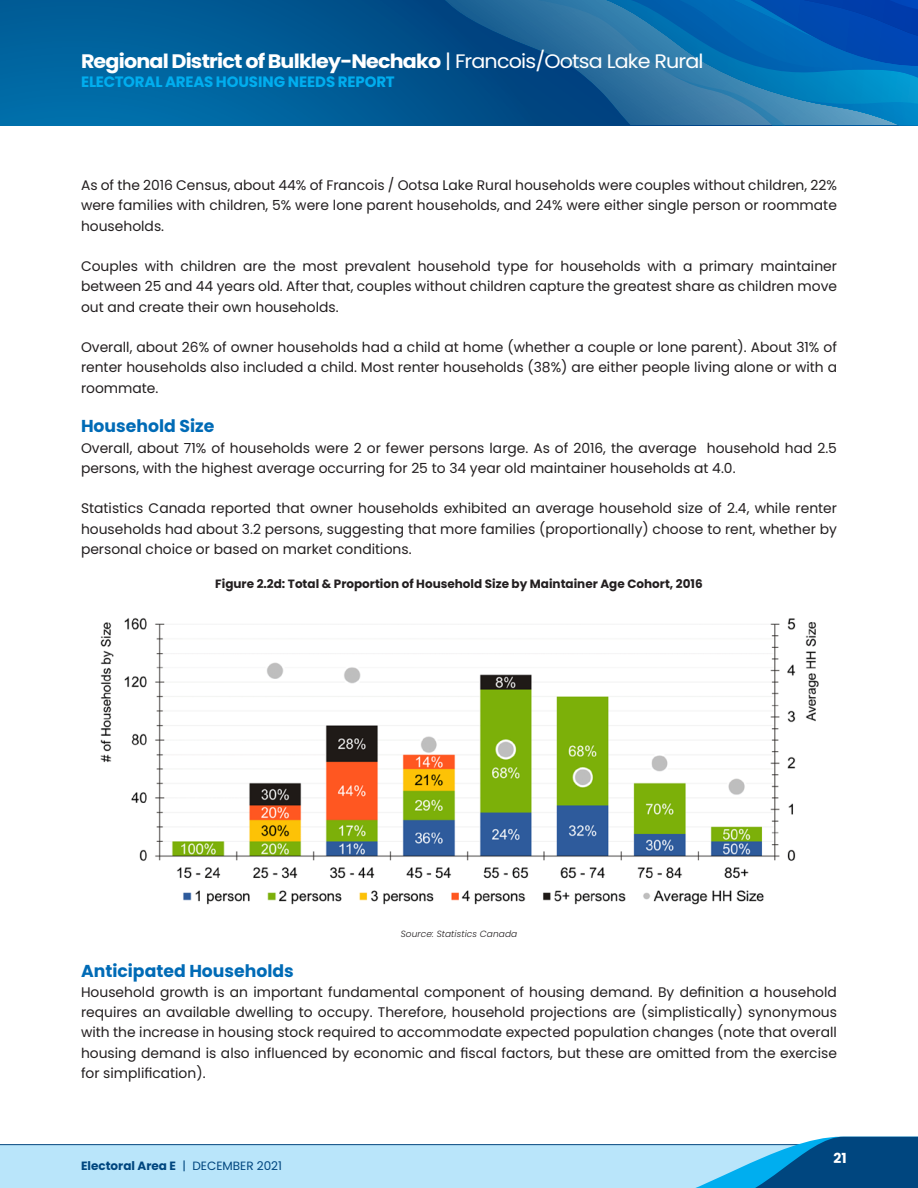
<style>
.page{position:relative;width:918px;height:1188px;background:#fff}
.page>*{position:absolute;margin:0;border:0;box-sizing:border-box;transform-origin:0 0}
.t1{font:700 19.5px "Poppins";letter-spacing:-.04em;color:#fff;scale:1.06 1}
.t2{font:700 17.25px "Poppins";color:#006bb6}
.t3{font:700 15px "Poppins";letter-spacing:-.005em;color:#00aeef}
.t4{font:13.8px/20.2px "Poppins";color:#231f20;text-align:justify}
.t5{font:700 13.8px "Poppins";color:#fff}
.Chart_Title{font:700 12px "Poppins";color:#231f20}
.t6{font:700 12px "Poppins";color:#00467f}
.Chart_Source{font:italic 300 9px "Poppins";letter-spacing:.01em;color:#231f20}
.s1{font-weight:400}
</style>
<div class="page">
<div style="left:0;top:0;width:918px;height:125px;background:#0065a0"></div>
<svg style="left:49px;top:0;width:383px;height:125px"></svg>
<svg style="left:432px;top:0;width:52px;height:125px;background:#024c86"></svg>
<svg style="left:484px;top:0;width:38px;height:125px;background:#084e87"></svg>
<svg style="left:522px;top:0;width:14px;height:125px;background:#0d5289"></svg>
<svg style="left:536px;top:0;width:105px;height:125px;background:#1d6296"></svg>
<svg style="left:641px;top:0;width:277px;height:125px;background:#126eb3"></svg>
<div style="left:0;top:1145px;width:918px;height:43px;background:#b9e5fa"></div>
<hr style="left:0;top:1144px;width:918px;height:1px;background:#00467f">
<svg style="left:647px;top:1137px;width:271px;height:51px"></svg>
<img style="left:100px;top:618px;width:719px;height:287px">
<h1 class="t1" style="left:81px;top:50px;width:589px">Regional District of Bulkley-Nechako <span class="s1">| Francois/Ootsa Lake Rural</span></h1>
<p class="t3" style="left:81px;top:73px;width:315px">ELECTORAL AREAS HOUSING NEEDS REPORT</p>
<p class="t4" style="left:81px;top:175px;width:757px">As of the 2016 Census, about 44% of Francois / Ootsa Lake Rural households were couples without children, 22% were families with children, 5% were lone parent households, and 24% were either single person or roommate households.</p>
<p class="t4" style="left:81px;top:256px;width:758px">Couples with children are the most prevalent household type for households with a primary maintainer between 25 and 44 years old. After that, couples without children capture the greatest share as children move out and create their own households.</p>
<p class="t4" style="left:81px;top:337px;width:758px">Overall, about 26% of owner households had a child at home (whether a couple or lone parent). About 31% of renter households also included a child. Most renter households (38%) are either people living alone or with a roommate.</p>
<h3 class="t2" style="left:81px;top:416px;width:135px">Household Size</h3>
<p class="t4" style="left:81px;top:438px;width:758px">Overall, about 71% of households were 2 or fewer persons large. As of 2016, the average household had 2.5 persons, with the highest average occurring for 25 to 34 year old maintainer households at 4.0.</p>
<p class="t4" style="left:81px;top:498px;width:758px">Statistics Canada reported that owner households exhibited an average household size of 2.4, while renter households had about 3.2 persons, suggesting that more families (proportionally) choose to rent, whether by personal choice or based on market conditions.</p>
<p class="Chart_Title" style="left:215px;top:577px;width:489px">Figure 2.2d: Total &amp; Proportion of Household Size by Maintainer Age Cohort, 2016</p>
<p class="Chart_Source" style="left:401px;top:928px;width:118px">Source: Statistics Canada</p>
<h3 class="t2" style="left:81px;top:960px;width:214px">Anticipated Households</h3>
<p class="t4" style="left:81px;top:982px;width:758px">Household growth is an important fundamental component of housing demand. By definition a household requires an available dwelling to occupy. Therefore, household projections are (simplistically) synonymous with the increase in housing stock required to accommodate expected population changes (note that overall housing demand is also influenced by economic and fiscal factors, but these are omitted from the exercise for simplification).</p>
<p class="t6" style="left:81px;top:1159px;width:203px">Electoral Area E <span class="s1">| DECEMBER 2021</span></p>
<p class="t5" style="left:834px;top:1151px;width:15px">21</p>
</div>
